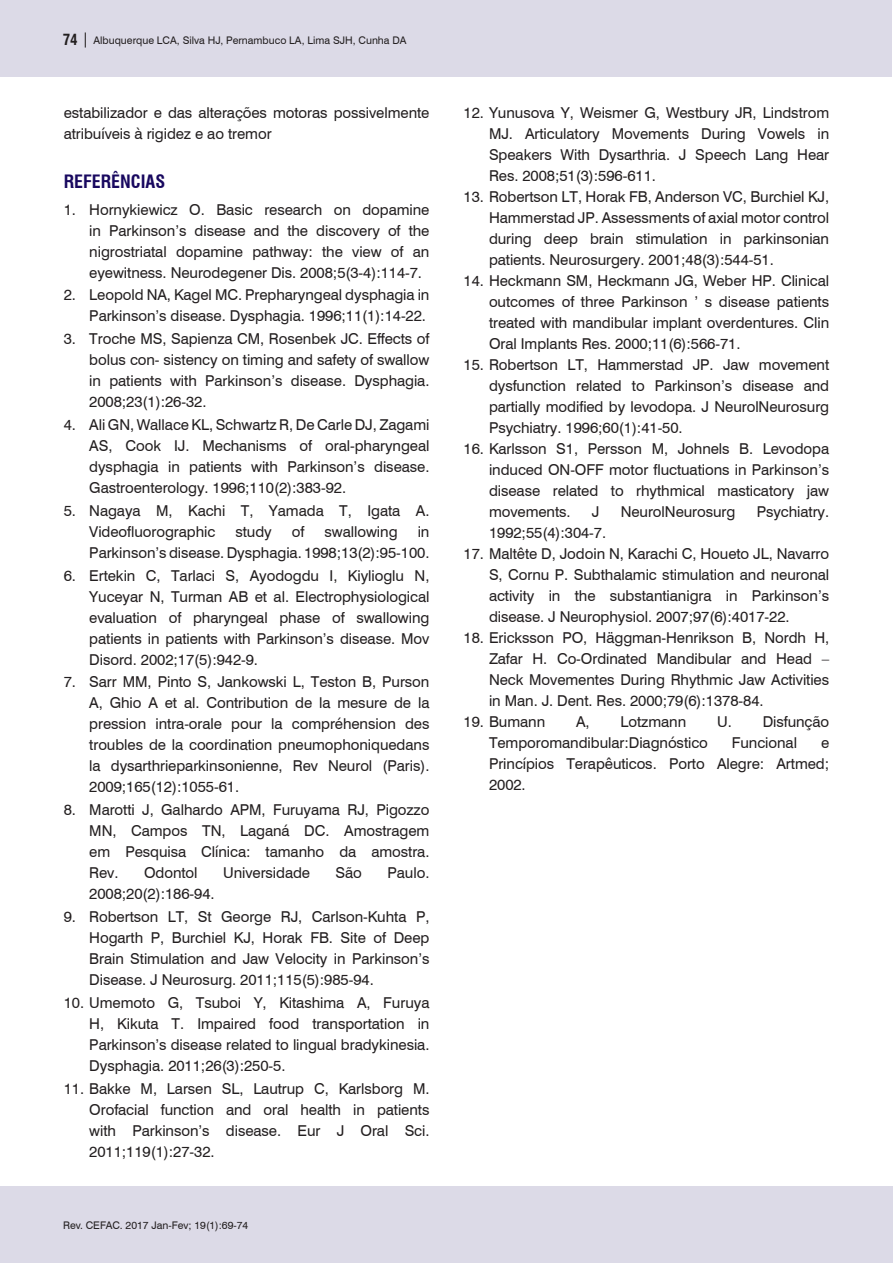
<style>
.page{position:relative;width:893px;height:1263px;background:#fff}
.page>*{position:absolute;margin:0;border:0;box-sizing:border-box;transform-origin:0 0}
.Nivel_1{font:700 condensed 18px "Swiss 721 BT";color:#18085f}
.Referencias{font:15px/21px "Swiss 721 BT";letter-spacing:-.005em;color:#231f20;text-align:justify}
.Corpo_do_texto{font:15px/21px "Swiss 721 BT";letter-spacing:-.005em;color:#231f20}
.t1{font:10.5px "Swiss 721 BT";color:#231f20}
.s1{font-weight:700;font-stretch:condensed;font-size:15px}
.s2{font-size:15px}
</style>
<div class="page">
<div style="left:0;top:1186px;width:892px;height:77px;background:#dcdae7"></div>
<div style="left:0;top:0;width:892px;height:77px;background:#dcdae7"></div>
<p class="t1" style="left:63px;top:33px;width:345px"><span class="s1">74</span> <span class="s2">|</span> Albuquerque LCA, Silva HJ, Pernambuco LA, Lima SJH, Cunha DA</p>
<p class="Corpo_do_texto" style="left:64px;top:101px;width:367px">estabilizador e das alterações motoras possivelmente atribuíveis à rigidez e ao tremor</p>
<p class="Nivel_1" style="left:64px;top:170px;width:103px">REFERÊNCIAS</p>
<p class="Referencias" style="left:89px;top:198px;width:342px;text-indent:-26px">1. Hornykiewicz O. Basic research on dopamine in Parkinson’s disease and the discovery of the nigrostriatal dopamine pathway: the view of an eyewitness. Neurodegener Dis. 2008;5(3-4):114-7.</p>
<p class="Referencias" style="left:64px;top:284px;width:367px;text-align:right">2. Leopold NA, Kagel MC. Prepharyngeal dysphagia in<br>Parkinson’s disease. Dysphagia. 1996;11(1):14-22.</p>
<p class="Referencias" style="left:89px;top:328px;width:342px;text-indent:-26px">3. Troche MS, Sapienza CM, Rosenbek JC. Effects of bolus con- sistency on timing and safety of swallow in patients with Parkinson’s disease. Dysphagia.<br>2008;23(1):26-32.</p>
<p class="Referencias" style="left:89px;top:414px;width:342px;text-indent:-26px">4. Ali GN, Wallace KL, Schwartz R, De Carle DJ, Zagami AS, Cook IJ. Mechanisms of oral-pharyngeal dysphagia in patients with Parkinson’s disease.<br>Gastroenterology. 1996;110(2):383-92.</p>
<p class="Referencias" style="left:89px;top:499px;width:342px;text-indent:-26px">5. Nagaya M, Kachi T, Yamada T, Igata A.<br>Videofluorographic</p>
<p class="Referencias" style="left:235px;top:520px;width:38px">study</p>
<p class="Referencias" style="left:292px;top:520px;width:14px">of</p>
<p class="Referencias" style="left:325px;top:520px;width:75px">swallowing</p>
<p class="Referencias" style="left:89px;top:520px;width:342px;text-align:right">in<br>Parkinson’s disease. Dysphagia. 1998;13(2):95-100.</p>
<p class="Referencias" style="left:89px;top:564px;width:342px;text-indent:-26px">6. Ertekin C, Tarlaci S, Ayodogdu I, Kiylioglu N, Yuceyar N, Turman AB et al. Electrophysiological evaluation of pharyngeal phase of swallowing patients in patients with Parkinson’s disease. Mov Disord. 2002;17(5):942-9.</p>
<p class="Referencias" style="left:89px;top:671px;width:342px;text-indent:-26px">7. Sarr MM, Pinto S, Jankowski L, Teston B, Purson A, Ghio A et al. Contribution de la mesure de la pression intra-orale pour la compréhension des troubles de la coordination pneumophoniquedans la dysarthrieparkinsonienne, Rev Neurol (Paris).<br>2009;165(12):1055-61.</p>
<p class="Referencias" style="left:89px;top:799px;width:342px;text-indent:-26px">8. Marotti J, Galhardo APM, Furuyama RJ, Pigozzo MN, Campos TN, Laganá DC. Amostragem em Pesquisa Clínica: tamanho da amostra.<br>Rev.</p>
<p class="Referencias" style="left:144px;top:862px;width:55px">Odontol</p>
<p class="Referencias" style="left:223px;top:862px;width:89px">Universidade</p>
<p class="Referencias" style="left:336px;top:862px;width:28px">São</p>
<p class="Referencias" style="left:387px;top:862px;width:43px">Paulo.</p>
<p class="Referencias" style="left:89px;top:883px;width:127px">2008;20(2):186-94.</p>
<p class="Referencias" style="left:89px;top:906px;width:342px;text-indent:-26px">9. Robertson LT, St George RJ, Carlson-Kuhta P, Hogarth P, Burchiel KJ, Horak FB. Site of Deep Brain Stimulation and Jaw Velocity in Parkinson’s Disease. J Neurosurg. 2011;115(5):985-94.</p>
<p class="Referencias" style="left:89px;top:991px;width:342px;text-indent:-26px">10. Umemoto G, Tsuboi Y, Kitashima A, Furuya H, Kikuta T. Impaired food transportation in Parkinson’s disease related to lingual bradykinesia.<br>Dysphagia. 2011;26(3):250-5.</p>
<p class="Referencias" style="left:89px;top:1077px;width:342px;text-indent:-26px">11. Bakke M, Larsen SL, Lautrup C, Karlsborg M.<br>Orofacial function and oral health in patients with Parkinson’s disease. Eur J Oral Sci.<br>2011;119(1):27-32.</p>
<p class="t1" style="left:63px;top:1218px;width:187px">Rev. CEFAC. 2017 Jan-Fev; 19(1):69-74</p>
<p class="Referencias" style="left:489px;top:101px;width:342px;text-indent:-26px">12. Yunusova Y, Weismer G, Westbury JR, Lindstrom MJ. Articulatory Movements During Vowels in Speakers With Dysarthria. J Speech Lang Hear Res. 2008;51(3):596-611.</p>
<p class="Referencias" style="left:489px;top:185px;width:342px;text-indent:-26px">13. Robertson LT, Horak FB, Anderson VC, Burchiel KJ, Hammerstad JP. Assessments of axial motor control during deep brain stimulation in parkinsonian patients. Neurosurgery. 2001;48(3):544-51.</p>
<p class="Referencias" style="left:489px;top:269px;width:342px;text-indent:-26px">14. Heckmann SM, Heckmann JG, Weber HP. Clinical outcomes of three Parkinson ’ s disease patients treated with mandibular implant overdentures. Clin Oral Implants Res. 2000;11(6):566-71.</p>
<p class="Referencias" style="left:489px;top:353px;width:342px;text-indent:-26px">15. Robertson LT, Hammerstad JP. Jaw movement dysfunction related to Parkinson’s disease and partially modified by levodopa. J NeurolNeurosurg Psychiatry. 1996;60(1):41-50.</p>
<p class="Referencias" style="left:489px;top:437px;width:342px;text-indent:-26px">16. Karlsson S1, Persson M, Johnels B. Levodopa induced ON-OFF motor fluctuations in Parkinson’s disease related to rhythmical masticatory jaw movements.</p>
<p class="Referencias" style="left:592px;top:500px;width:9px">J</p>
<p class="Referencias" style="left:621px;top:500px;width:116px">NeurolNeurosurg</p>
<p class="Referencias" style="left:757px;top:500px;width:74px">Psychiatry.</p>
<p class="Referencias" style="left:489px;top:521px;width:119px">1992;55(4):304-7.</p>
<p class="Referencias" style="left:489px;top:542px;width:342px;text-indent:-26px">17. Maltête D, Jodoin N, Karachi C, Houeto JL, Navarro S, Cornu P. Subthalamic stimulation and neuronal activity in the substantianigra in Parkinson’s disease. J Neurophysiol. 2007;97(6):4017-22.</p>
<p class="Referencias" style="left:489px;top:626px;width:342px;text-indent:-26px">18. Ericksson PO, Häggman-Henrikson B, Nordh H, Zafar H. Co-Ordinated Mandibular and Head – Neck Movementes During Rhythmic Jaw Activities in Man. J. Dent. Res. 2000;79(6):1378-84.</p>
<p class="Referencias" style="left:463px;top:710px;width:83px">19. Bumann</p>
<p class="Referencias" style="left:576px;top:710px;width:15px">A,</p>
<p class="Referencias" style="left:620px;top:710px;width:67px">Lotzmann</p>
<p class="Referencias" style="left:717px;top:710px;width:114px">U. Disfunção</p>
<p class="Referencias" style="left:489px;top:731px;width:220px">Temporomandibular:Diagnóstico</p>
<p class="Referencias" style="left:732px;top:731px;width:67px">Funcional</p>
<p class="Referencias" style="left:489px;top:731px;width:342px;text-indent:332px">e Princípios Terapêuticos. Porto Alegre: Artmed; 2002.</p>
</div>
